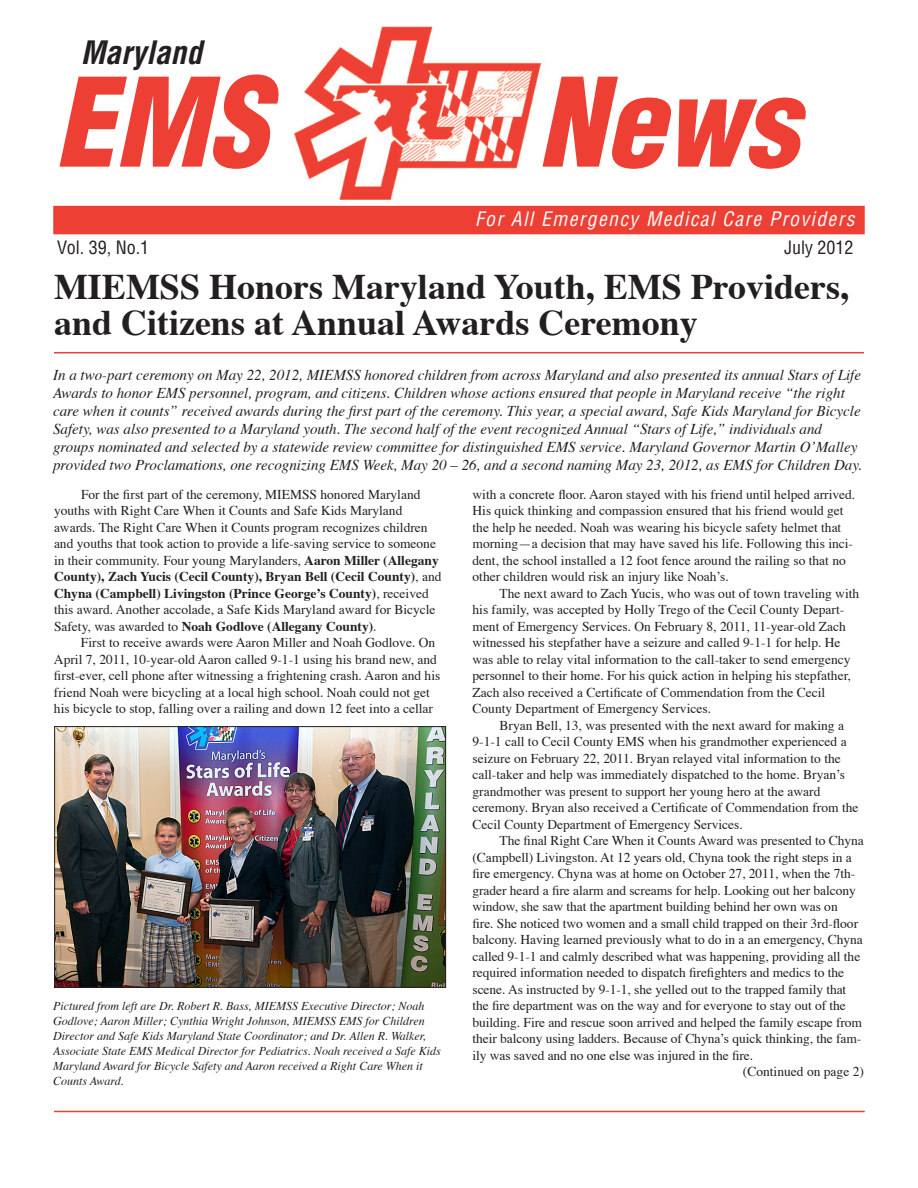
<style>
.page{position:relative;width:918px;height:1188px;background:#fff}
.page>*{position:absolute;margin:0;border:0;box-sizing:border-box;transform-origin:0 0}
.t1{font:italic 900 condensed 120px "Helvetica";color:#ee3f34}
.t2{font:700 36px/36px "Times";color:#231f20}
.t3{font:italic 700 condensed 31.5px "Helvetica";color:#231f20}
.t4{font:italic condensed 19.5px "Helvetica";letter-spacing:.075em;color:#fff}
.t5{font:condensed 18px "Helvetica";color:#231f20}
.t6{font:italic 15px/18px "Times";color:#231f20}
.t7{font:13.5px/16.5px "Times";color:#231f20}
.t8{font:italic 12px/15px "Times";color:#231f20}
.s1{font-weight:700}
</style>
<div class="page">
<img style="left:278px;top:26px;width:277px;height:180px">
<div style="left:53px;top:206px;width:812px;height:28px;background:#ee3f34"></div>
<hr style="left:54px;top:352px;width:810px;height:1px;background:#ee3f34">
<img style="left:56px;top:728px;width:388px;height:258px">
<div style="left:54px;top:726px;width:392px;height:262px;border:1px solid #231f20"></div>
<hr style="left:54px;top:1111px;width:811px;height:1px;background:#ee3f34">
<p class="t3" style="left:81px;top:33px;width:123px">Maryland</p>
<p class="t1" style="left:54px;top:48px;width:215px">EMS</p>
<p class="t1" style="left:537px;top:48px;width:262px">News</p>
<p class="t4" style="left:475px;top:207px;width:381px">For All Emergency Medical Care Providers</p>
<p class="t5" style="left:57px;top:236px;width:94px">Vol. 39, No.1</p>
<p class="t5" style="left:784px;top:236px;width:71px">July 2012</p>
<p class="t2" style="left:54px;top:271px;width:797px">MIEMSS Honors Maryland Youth, EMS Providers, and Citizens at Annual Awards Ceremony</p>
<p class="t6" style="left:53px;top:367px;width:810px">In a two-part ceremony on May 22, 2012, MIEMSS honored children from across Maryland and also presented its annual Stars of Life Awards to honor EMS personnel, program, and citizens. Children whose actions ensured that people in Maryland receive “the right care when it counts” received awards during the first part of the ceremony. This year, a special award, Safe Kids Maryland for Bicycle Safety, was also presented to a Maryland youth. The second half of the event recognized Annual “Stars of Life,” individuals and groups nominated and selected by a statewide review committee for distinguished EMS service. Maryland Governor Martin O’Malley provided two Proclamations, one recognizing EMS Week, May 20 – 26, and a second naming May 23, 2012, as EMS for Children Day.</p>
<p class="t7" style="left:54px;top:487px;width:389px;text-indent:27px">For the first part of the ceremony, MIEMSS honored Maryland youths with Right Care When it Counts and Safe Kids Maryland awards. The Right Care When it Counts program recognizes children and youths that took action to provide a life-saving service to someone in their community. Four young Marylanders, <span class="s1">Aaron Miller (Allegany County), Zach Yucis (Cecil County), Bryan Bell (Cecil County)</span>, and <span class="s1">Chyna (Campbell) Livingston (Prince George’s County)</span>, received this award. Another accolade, a Safe Kids Maryland award for Bicycle Safety, was awarded to <span class="s1">Noah Godlove (Allegany County)</span>.</p>
<p class="t7" style="left:54px;top:635px;width:388px;text-indent:27px">First to receive awards were Aaron Miller and Noah Godlove. On April 7, 2011, 10-year-old Aaron called 9-1-1 using his brand new, and first-ever, cell phone after witnessing a frightening crash. Aaron and his friend Noah were bicycling at a local high school. Noah could not get his bicycle to stop, falling over a railing and down 12 feet into a cellar</p>
<p class="t8" style="left:53px;top:999px;width:389px">Pictured from left are Dr. Robert R. Bass, MIEMSS Executive Director; Noah Godlove; Aaron Miller; Cynthia Wright Johnson, MIEMSS EMS for Children Director and Safe Kids Maryland State Coordinator; and Dr. Allen R. Walker, Associate State EMS Medical Director for Pediatrics. Noah received a Safe Kids Maryland Award for Bicycle Safety and Aaron received a Right Care When it Counts Award.</p>
<p class="t7" style="left:472px;top:487px;width:384px">with a concrete floor. Aaron stayed with his friend until helped arrived.<br>His quick thinking and compassion ensured that his friend would get the help he needed. Noah was wearing his bicycle safety helmet that morning—a decision that may have saved his life. Following this inci&shy;dent, the school installed a 12 foot fence around the railing so that no other children would risk an injury like Noah’s.</p>
<p class="t7" style="left:472px;top:586px;width:388px;text-indent:27px">The next award to Zach Yucis, who was out of town traveling with his family, was accepted by Holly Trego of the Cecil County Depart&shy;ment of Emergency Services. On February 8, 2011, 11-year-old Zach witnessed his stepfather have a seizure and called 9-1-1 for help. He was able to relay vital information to the call-taker to send emergency personnel to their home. For his quick action in helping his stepfather, Zach also received a Certificate of Commendation from the Cecil County Department of Emergency Services.</p>
<p class="t7" style="left:473px;top:718px;width:388px;text-indent:27px">Bryan Bell, 13, was presented with the next award for making a 9-1-1 call to Cecil County EMS when his grandmother experienced a seizure on February 22, 2011. Bryan relayed vital information to the call-taker and help was immediately dispatched to the home. Bryan’s grandmother was present to support her young hero at the award ceremony. Bryan also received a Certificate of Commendation from the Cecil County Department of Emergency Services.</p>
<p class="t7" style="left:473px;top:833px;width:393px;text-indent:27px">The final Right Care When it Counts Award was presented to Chyna (Campbell) Livingston. At 12 years old, Chyna took the right steps in a fire emergency. Chyna was at home on October 27, 2011, when the 7th&shy;grader heard a fire alarm and screams for help. Looking out her balcony window, she saw that the apartment building behind her own was on<br>fire. She noticed two women and a small child trapped on their 3rd-floor balcony. Having learned previously what to do in a an emergency, Chyna called 9-1-1 and calmly described what was happening, providing all the required information needed to dispatch firefighters and medics to the scene. As instructed by 9-1-1, she yelled out to the trapped family that the fire department was on the way and for everyone to stay out of the building. Fire and rescue soon arrived and helped the family escape from their balcony using ladders. Because of Chyna’s quick thinking, the fam&shy;ily was saved and no one else was injured in the fire.</p>
<p class="t7" style="left:743px;top:1064px;width:123px">(Continued on page 2)</p>
</div>
